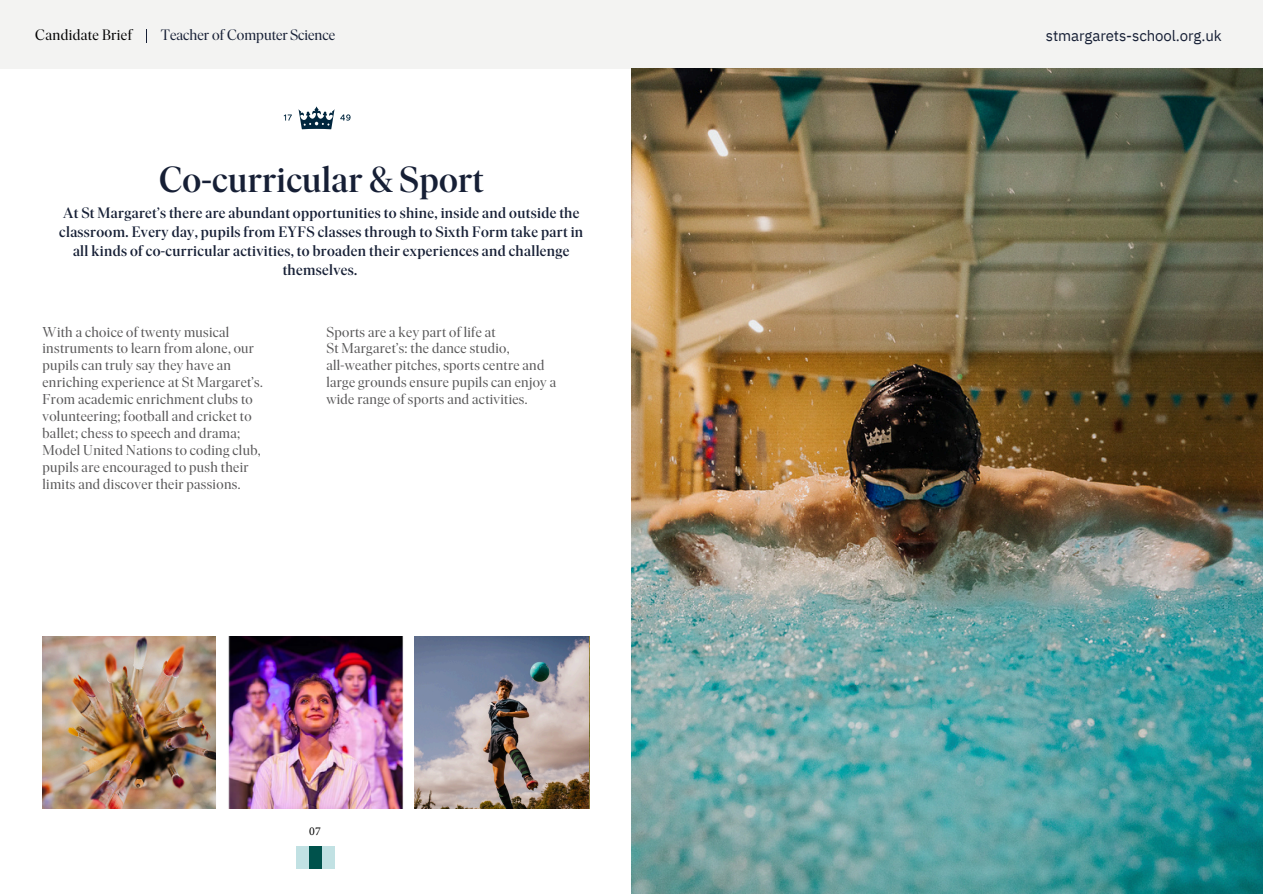
<style>
.page{position:relative;width:1263px;height:894px;background:#fff}
.page>*{position:absolute;margin:0;border:0;box-sizing:border-box;transform-origin:0 0}
.t1{font:500 36px "Ivar Display";letter-spacing:.01em;color:#161f35}
.t2{font:500 15px/19.2px "Ivar Display";letter-spacing:.025em;color:#161f35;text-align:center}
.t3{font:15px "IBM Plex Sans";letter-spacing:-.005em;color:#161f35}
.t4{font:15px "Ivar Display";color:#161f35}
.t5{font:15px "Ivar Display";letter-spacing:.025em;color:#000}
.t6{font:14.25px/16.8px "Ivar Display";letter-spacing:.025em;color:#585758}
.t7{font:12px "Minion Pro";color:#000}
</style>
<div class="page">
<div style="left:0;top:0;width:1263px;height:68px;background:#f3f3f2"></div>
<svg style="left:146px;top:30px;width:1px;height:12px"></svg>
<div style="left:297px;top:846px;width:12px;height:21px;background:#c1e1e3"></div>
<div style="left:309px;top:846px;width:13px;height:21px;background:#00524c"></div>
<div style="left:322px;top:846px;width:13px;height:21px;background:#c1e1e3"></div>
<img style="left:228px;top:636px;width:175px;height:171px">
<svg style="left:284px;top:114px;width:8px;height:6px"></svg>
<svg style="left:299px;top:106px;width:52px;height:23px"></svg>
<img style="left:631px;top:68px;width:632px;height:825px">
<img style="left:414px;top:636px;width:175px;height:171px">
<img style="left:43px;top:636px;width:173px;height:171px">
<p class="t5" style="left:35px;top:26px;width:98px">Candidate Brief</p>
<p class="t4" style="left:161px;top:25px;width:176px">Teacher of Computer Science</p>
<p class="t1" style="left:159px;top:158px;width:326px">Co-curricular &amp; Sport</p>
<p class="t2" style="left:59px;top:203px;width:525px">At St Margaret’s there are abundant opportunities to shine, inside and outside the classroom. Every day, pupils from EYFS classes through to Sixth Form take part in all kinds of co-curricular activities, to broaden their experiences and challenge themselves.</p>
<p class="t6" style="left:43px;top:323px;width:222px">With a choice of twenty musical instruments to learn from alone, our pupils can truly say they have an enriching experience at St Margaret’s.<br>From academic enrichment clubs to volunteering; football and cricket to ballet; chess to speech and drama; Model United Nations to coding club, pupils are encouraged to push their limits and discover their passions.</p>
<p class="t6" style="left:326px;top:323px;width:231px">Sports are a key part of life at<br>St Margaret’s: the dance studio, all-weather pitches, sports centre and large grounds ensure pupils can enjoy a wide range of sports and activities.</p>
<p class="t7" style="left:309px;top:822px;width:13px">07</p>
<h1 class="t3" style="left:1046px;top:26px;width:177px">stmargarets-school.org.uk</h1>
</div>
